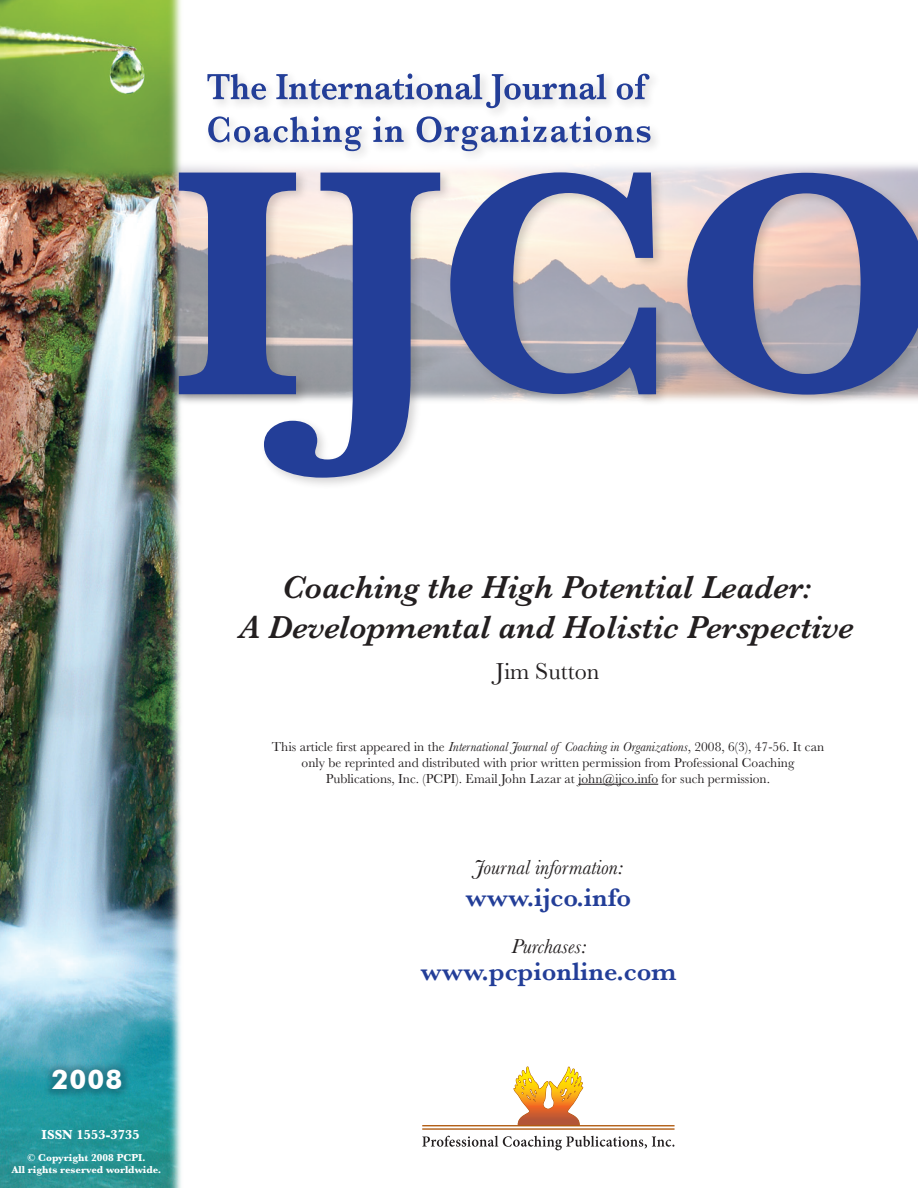
<style>
.page{position:relative;width:918px;height:1188px;background:#fff}
.page>*{position:absolute;margin:0;border:0;box-sizing:border-box;transform-origin:0 0}
.t1{font:italic 600 33px/39.6px "Baskerville MT Std";color:#231f20;text-align:center}
.t2{font:700 27px "Futura BT";color:#fff}
.t3{font:600 26.25px "Baskerville MT Std";color:#233e98}
.t4{font:24px "Baskerville MT Std";color:#231f20}
.t5{font:italic 21px "Baskerville MT Std";color:#231f20}
.t6{font:13.5px/16.2px "Baskerville MT Std";color:#231f20;text-align:center}
.t7{font:700 13.5px "Baskerville MT Std";color:#fff}
.t8{font:700 10.5px/12.6px "Baskerville MT Std";color:#fff;text-align:center}
.s1{font-style:italic}
</style>
<div class="page">
<img style="left:0;top:0;width:230px;height:1188px">
<svg style="left:422px;top:1136px;width:252px;height:14px"></svg>
<svg style="left:513px;top:1066px;width:71px;height:59px"></svg>
<hr style="left:422px;top:1128px;width:253px;height:2px;background:#b15b10">
<hr style="left:422px;top:1125px;width:253px;height:1px;background:#b15b10">
<hr style="left:578px;top:784px;width:80px;height:1px;background:#231f20">
<div style="left:43px;top:1060px;width:90px;height:41px;background:#000516;opacity:.23"></div>
<div style="left:174px;top:168px;width:136px;height:240px;background:#231f20;opacity:.2"></div>
<svg style="left:179px;top:173px;width:80px;height:221px;background:#51619e"></svg>
<div style="left:259px;top:168px;width:195px;height:324px;background:#231f20;opacity:.2"></div>
<svg style="left:264px;top:173px;width:176px;height:305px;background:#838db4"></svg>
<div style="left:446px;top:168px;width:224px;height:239px;background:#231f20;opacity:.2"></div>
<svg style="left:450px;top:172px;width:206px;height:222px;background:#848cb2"></svg>
<div style="left:683px;top:168px;width:235px;height:240px;background:#231f20;opacity:.2"></div>
<svg style="left:687px;top:173px;width:231px;height:222px;background:#777ca9"></svg>
<div style="left:203px;top:69px;width:461px;height:96px;background:#fff"></div>
<svg style="left:207px;top:74px;width:59px;height:26px"></svg>
<svg style="left:276px;top:74px;width:330px;height:34px"></svg>
<svg style="left:617px;top:74px;width:33px;height:26px"></svg>
<svg style="left:208px;top:116px;width:154px;height:35px"></svg>
<svg style="left:373px;top:116px;width:31px;height:26px"></svg>
<svg style="left:417px;top:116px;width:234px;height:35px"></svg>
<h2 class="t2" style="left:51px;top:1063px;width:73px">2008</h2>
<p class="t7" style="left:42px;top:1127px;width:100px">ISSN 1553-3735</p>
<p class="t8" style="left:12px;top:1151px;width:151px">© Copyright 2008 PCPI.<br>All rights reserved worldwide.</p>
<h1 class="t1" style="left:240px;top:568px;width:616px">Coaching the High Potential Leader:<br>A Developmental and Holistic Perspective</h1>
<h3 class="t4" style="left:496px;top:657px;width:106px">Jim Sutton</h3>
<p class="t6" style="left:272px;top:738px;width:554px">This article first appeared in the <span class="s1">International Journal of Coaching in Organizations</span>, 2008, 6(3), 47-56. It can only be reprinted and distributed with prior written permission from Professional Coaching<br>Publications, Inc. (PCPI). Email John Lazar at john@ijco.info for such permission.</p>
<h3 class="t5" style="left:474px;top:855px;width:150px">Journal information:</h3>
<h3 class="t3" style="left:466px;top:882px;width:167px">www.ijco.info</h3>
<h3 class="t5" style="left:511px;top:934px;width:76px">Purchases:</h3>
<h3 class="t3" style="left:420px;top:957px;width:258px">www.pcpionline.com</h3>
</div>
